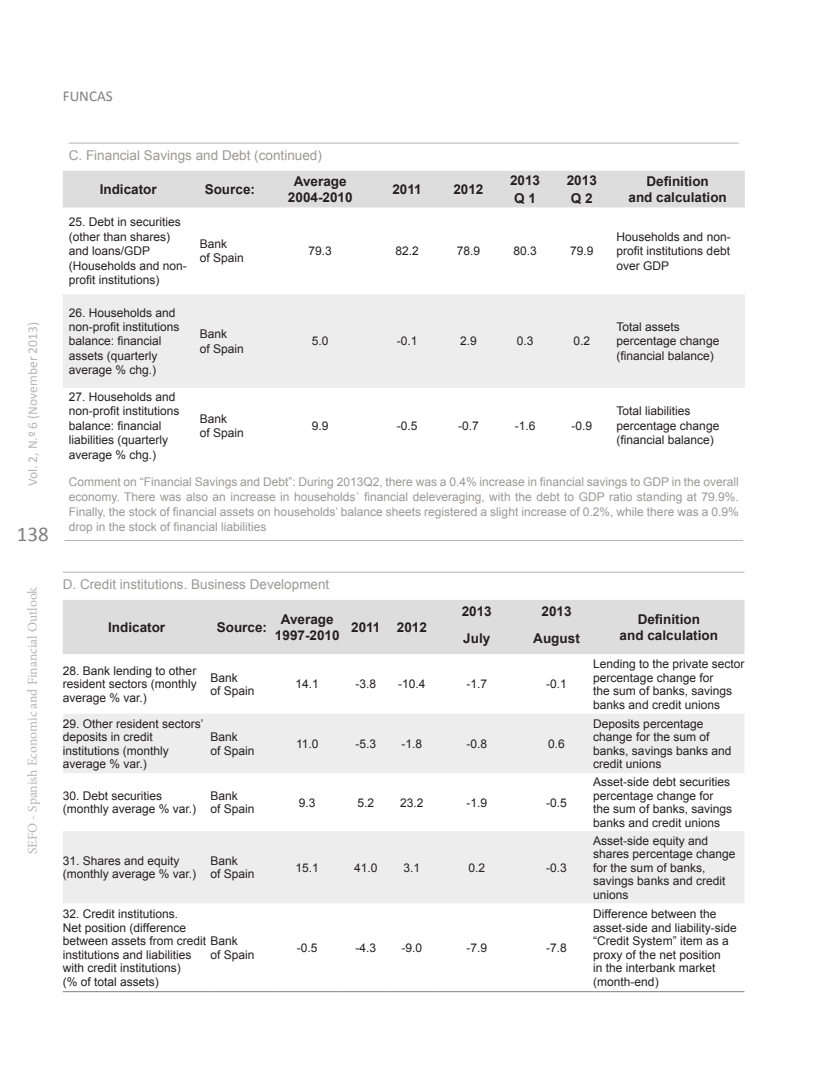
<style>
.page{position:relative;width:830px;height:1085px;background:#fff}
.page>*{position:absolute;margin:0;border:0;box-sizing:border-box;transform-origin:0 0}
.t1{font:21px "Calibri";color:#7f807f}
.t2{font:15px "Calibri";color:#7f807f}
.t3{font:700 13.5px/16.2px "Arial";color:#231f20;text-align:center}
.Exhibit{font:13.5px "Arial";color:#9b9998}
.t4{font:13.5px "Minion Pro";color:#b7b5b5}
.t5{font:13.5px "Calibri";color:#b7b5b5}
.t6{font:12px/13.5px "Arial";color:#231f20}
.Exhibit_-_Source{font:12px/15px "Arial";color:#9b9998;text-align:justify}
</style>
<div class="page">
<div style="left:63px;top:171px;width:681px;height:36px;background:#dedddd"></div>
<div style="left:63px;top:294px;width:681px;height:94px;background:#ededed"></div>
<hr style="left:69px;top:143px;width:669px;height:1px;background:#b7b5b5">
<hr style="left:64px;top:540px;width:678px;height:1px;background:#b7b5b5">
<div style="left:63px;top:600px;width:681px;height:54px;background:#dedddd"></div>
<svg style="left:63px;top:714px;width:681px;height:189px;fill:#ededed"></svg>
<hr style="left:63px;top:991px;width:147px;height:1px;background:#7f807f">
<hr style="left:210px;top:991px;width:63px;height:1px;background:#7f807f">
<hr style="left:273px;top:991px;width:68px;height:1px;background:#7f807f">
<hr style="left:341px;top:991px;width:49px;height:1px;background:#7f807f">
<hr style="left:390px;top:991px;width:43px;height:1px;background:#7f807f">
<hr style="left:433px;top:991px;width:86px;height:1px;background:#7f807f">
<hr style="left:519px;top:991px;width:74px;height:1px;background:#7f807f">
<hr style="left:593px;top:991px;width:151px;height:1px;background:#7f807f">
<hr style="left:63px;top:571px;width:681px;height:1px;background:#b7b5b5">
<p class="t2" style="left:63px;top:86px;width:51px">FUNCAS</p>
<p class="t5" style="left:24px;top:486px;width:166px;rotate:-90deg">Vol. 2, N.º 6 (November 2013)</p>
<p class="t1" style="left:17px;top:520px;width:33px">138</p>
<p class="Exhibit" style="left:69px;top:147px;width:254px">C. Financial Savings and Debt (continued)</p>
<p class="t3" style="left:100px;top:181px;width:59px">Indicator</p>
<p class="t3" style="left:205px;top:181px;width:52px">Source:</p>
<p class="t3" style="left:288px;top:173px;width:66px">Average<br>2004-2010</p>
<p class="t3" style="left:392px;top:181px;width:31px">2011</p>
<p class="t3" style="left:453px;top:181px;width:32px">2012</p>
<p class="t3" style="left:510px;top:172px;width:32px">2013</p>
<p class="t3" style="left:566px;top:172px;width:32px">2013</p>
<p class="t3" style="left:646px;top:173px;width:64px">Definition</p>
<p class="t3" style="left:514px;top:191px;width:23px">Q 1</p>
<p class="t3" style="left:570px;top:191px;width:23px">Q 2</p>
<p class="t3" style="left:628px;top:190px;width:100px">and calculation</p>
<p class="t6" style="left:69px;top:215px;width:120px;line-height:14.4px">25. Debt in securities (other than shares) and loans/GDP (Households and non&shy;profit institutions)</p>
<p class="t6" style="left:69px;top:305px;width:112px;line-height:14.4px">26. Households and non-profit institutions balance: financial assets (quarterly average % chg.)</p>
<p class="t6" style="left:200px;top:237px;width:46px;line-height:14.4px">Bank<br>of Spain</p>
<p class="t6" style="left:308px;top:244px;width:25px">79.3</p>
<p class="t6" style="left:395px;top:244px;width:25px">82.2</p>
<p class="t6" style="left:456px;top:244px;width:25px">78.9</p>
<p class="t6" style="left:513px;top:244px;width:25px">80.3</p>
<p class="t6" style="left:570px;top:244px;width:25px">79.9</p>
<p class="t6" style="left:200px;top:327px;width:46px;line-height:14.4px">Bank<br>of Spain</p>
<p class="t6" style="left:312px;top:334px;width:18px">5.0</p>
<p class="t6" style="left:396px;top:334px;width:22px">-0.1</p>
<p class="t6" style="left:460px;top:334px;width:18px">2.9</p>
<p class="t6" style="left:516px;top:334px;width:18px">0.3</p>
<p class="t6" style="left:573px;top:334px;width:18px">0.2</p>
<p class="t6" style="left:616px;top:229px;width:116px;line-height:14.4px;text-align:justify">Households and non&shy;profit institutions debt over GDP</p>
<p class="t6" style="left:616px;top:320px;width:104px;line-height:14.4px">Total assets percentage change (financial balance)</p>
<p class="t6" style="left:69px;top:389px;width:112px;line-height:14.4px">27. Households and non-profit institutions balance: financial liabilities (quarterly average % chg.)</p>
<p class="t6" style="left:616px;top:404px;width:104px;line-height:14.4px">Total liabilities percentage change (financial balance)</p>
<p class="Exhibit_-_Source" style="left:69px;top:474px;width:671px">Comment on “Financial Savings and Debt”: During 2013Q2, there was a 0.4% increase in financial savings to GDP in the overall economy. There was also an increase in households´ financial deleveraging, with the debt to GDP ratio standing at 79.9%.<br>Finally, the stock of financial assets on households’ balance sheets registered a slight increase of 0.2%, while there was a 0.9% drop in the stock of financial liabilities</p>
<p class="t6" style="left:200px;top:411px;width:46px;line-height:14.4px">Bank<br>of Spain</p>
<p class="t6" style="left:312px;top:419px;width:18px">9.9</p>
<p class="t6" style="left:396px;top:419px;width:22px">-0.5</p>
<p class="t6" style="left:458px;top:419px;width:22px">-0.7</p>
<p class="t6" style="left:514px;top:419px;width:22px">-1.6</p>
<p class="t6" style="left:571px;top:419px;width:22px">-0.9</p>
<p class="t4" style="left:24px;top:853px;width:268px;rotate:-90deg">SEFO - Spanish Economic and Financial Outlook</p>
<p class="Exhibit" style="left:63px;top:575px;width:268px">D. Credit institutions. Business Development</p>
<p class="t3" style="left:108px;top:619px;width:59px">Indicator</p>
<p class="t3" style="left:217px;top:619px;width:52px">Source:</p>
<p class="t3" style="left:275px;top:611px;width:66px">Average<br>1997-2010</p>
<p class="t3" style="left:351px;top:619px;width:31px">2011</p>
<p class="t3" style="left:397px;top:619px;width:32px">2012</p>
<p class="t3" style="left:461px;top:603px;width:32px">2013</p>
<p class="t3" style="left:541px;top:603px;width:32px">2013</p>
<p class="t3" style="left:637px;top:611px;width:64px">Definition</p>
<p class="t3" style="left:463px;top:630px;width:29px">July</p>
<p class="t3" style="left:533px;top:630px;width:48px">August</p>
<p class="t3" style="left:619px;top:627px;width:100px">and calculation</p>
<p class="t6" style="left:63px;top:663px;width:136px;text-align:justify">28. Bank lending to other resident sectors (monthly average % var.)</p>
<p class="t6" style="left:210px;top:670px;width:46px">Bank<br>of Spain</p>
<p class="t6" style="left:295px;top:677px;width:25px">14.1</p>
<p class="t6" style="left:355px;top:677px;width:22px">-3.8</p>
<p class="t6" style="left:398px;top:677px;width:29px">-10.4</p>
<p class="t6" style="left:466px;top:677px;width:22px">-1.7</p>
<p class="t6" style="left:546px;top:677px;width:22px">-0.1</p>
<p class="t6" style="left:63px;top:716px;width:142px">29. Other resident sectors’ deposits in credit institutions (monthly average % var.)</p>
<p class="t6" style="left:210px;top:730px;width:46px">Bank<br>of Spain</p>
<p class="t6" style="left:296px;top:737px;width:24px">11.0</p>
<p class="t6" style="left:355px;top:737px;width:22px">-5.3</p>
<p class="t6" style="left:401px;top:737px;width:22px">-1.8</p>
<p class="t6" style="left:466px;top:737px;width:22px">-0.8</p>
<p class="t6" style="left:548px;top:737px;width:18px">0.6</p>
<p class="t6" style="left:63px;top:788px;width:135px">30. Debt securities (monthly average % var.)</p>
<p class="t6" style="left:210px;top:788px;width:46px">Bank<br>of Spain</p>
<p class="t6" style="left:299px;top:795px;width:18px">9.3</p>
<p class="t6" style="left:357px;top:795px;width:18px">5.2</p>
<p class="t6" style="left:400px;top:795px;width:25px">23.2</p>
<p class="t6" style="left:466px;top:795px;width:22px">-1.9</p>
<p class="t6" style="left:546px;top:795px;width:22px">-0.5</p>
<p class="t6" style="left:63px;top:853px;width:135px">31. Shares and equity (monthly average % var.)</p>
<p class="t6" style="left:210px;top:853px;width:46px">Bank<br>of Spain</p>
<p class="t6" style="left:295px;top:860px;width:25px">15.1</p>
<p class="t6" style="left:354px;top:860px;width:25px">41.0</p>
<p class="t6" style="left:403px;top:860px;width:18px">3.1</p>
<p class="t6" style="left:468px;top:860px;width:18px">0.2</p>
<p class="t6" style="left:546px;top:860px;width:22px">-0.3</p>
<p class="t6" style="left:63px;top:907px;width:176px">32. Credit institutions.<br>Net position (difference<br>between assets from credit Bank institutions and liabilities<br>with credit institutions)<br>(% of total assets)</p>
<p class="t6" style="left:210px;top:947px;width:46px">of Spain</p>
<p class="t6" style="left:297px;top:940px;width:22px">-0.5</p>
<p class="t6" style="left:355px;top:940px;width:22px">-4.3</p>
<p class="t6" style="left:401px;top:940px;width:22px">-9.0</p>
<p class="t6" style="left:466px;top:940px;width:22px">-7.9</p>
<p class="t6" style="left:546px;top:940px;width:22px">-7.8</p>
<p class="t6" style="left:593px;top:657px;width:153px">Lending to the private sector percentage change for<br>the sum of banks, savings banks and credit unions</p>
<p class="t6" style="left:593px;top:716px;width:140px">Deposits percentage change for the sum of banks, savings banks and credit unions</p>
<p class="t6" style="left:593px;top:775px;width:140px">Asset-side debt securities percentage change for the sum of banks, savings banks and credit unions</p>
<p class="t6" style="left:593px;top:833px;width:144px">Asset-side equity and shares percentage change for the sum of banks, savings banks and credit unions</p>
<p class="t6" style="left:593px;top:907px;width:145px">Difference between the asset-side and liability-side “Credit System” item as a proxy of the net position<br>in the interbank market (month-end)</p>
</div>
